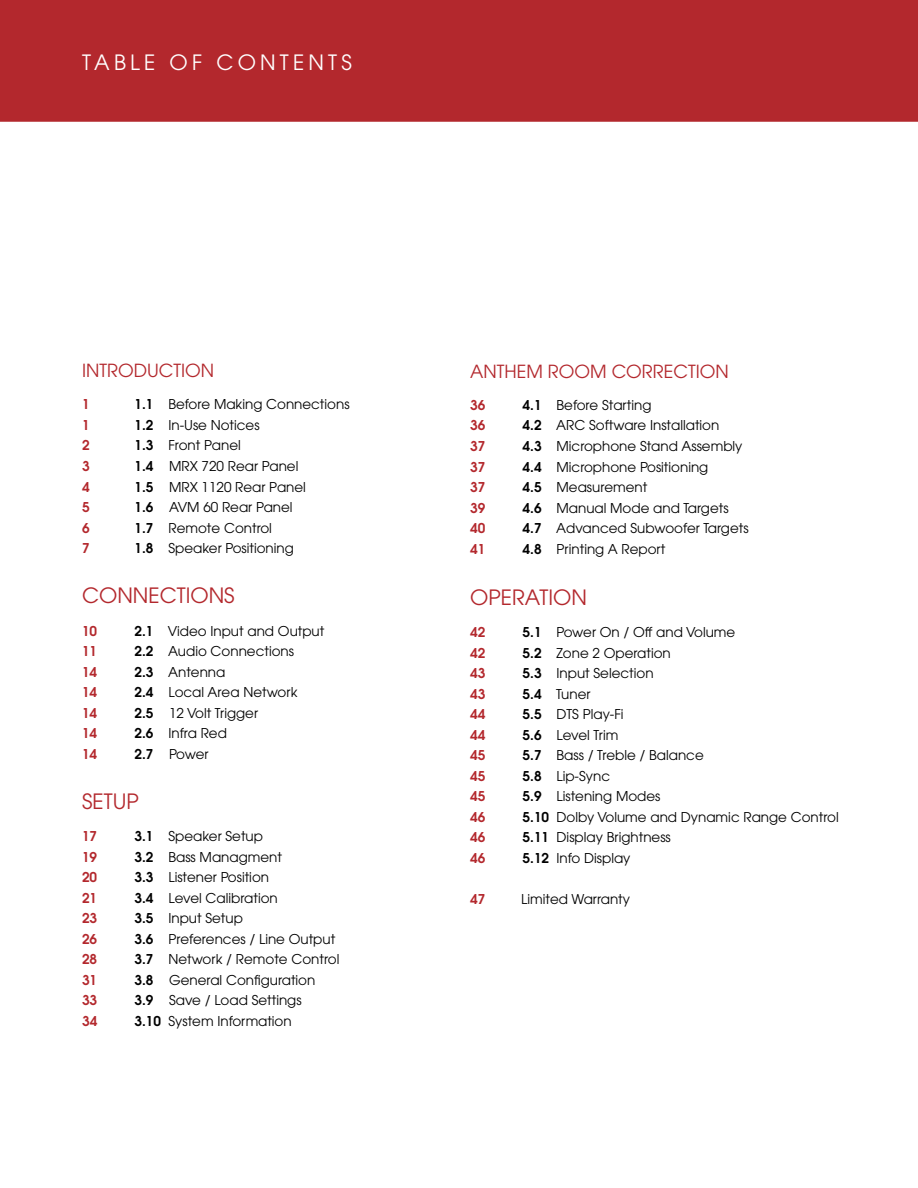
<style>
.page{position:relative;width:918px;height:1188px;background:#fff}
.page>*{position:absolute;margin:0;border:0;box-sizing:border-box;transform-origin:0 0}
.t1{font:21px "Avant Garde";color:#b3282d}
.t2{font:21px "Avant Garde";letter-spacing:.2em;color:#fff}
.t3{font:18px "Avant Garde";color:#b3282d}
.t4{font:13.5px "Avant Garde";color:#000}
.t5{font:600 13.5px "Avant Garde";color:#b3282d}
.s1{font-weight:600}
</style>
<div class="page">
<div style="left:0;top:0;width:918px;height:122px;background:#b3282d"></div>
<h1 class="t2" style="left:82px;top:50px;width:271px">TABLE OF CONTENTS</h1>
<h2 class="t3" style="left:82px;top:360px;width:134px">INTRODUCTION</h2>
<p class="t5" style="left:82px;top:396px;width:9px">1</p>
<p class="t4" style="left:135px;top:397px;width:217px"><span class="s1">1.1</span> Before Making Connections</p>
<p class="t5" style="left:82px;top:416px;width:9px">1</p>
<p class="t4" style="left:135px;top:417px;width:127px"><span class="s1">1.2</span> In-Use Notices</p>
<p class="t5" style="left:82px;top:437px;width:9px">2</p>
<p class="t4" style="left:135px;top:438px;width:108px"><span class="s1">1.3</span> Front Panel</p>
<p class="t5" style="left:82px;top:457px;width:9px">3</p>
<p class="t4" style="left:135px;top:458px;width:165px"><span class="s1">1.4</span> MRX 720 Rear Panel</p>
<p class="t5" style="left:82px;top:478px;width:9px">4</p>
<p class="t4" style="left:135px;top:479px;width:173px"><span class="s1">1.5</span> MRX 1120 Rear Panel</p>
<p class="t5" style="left:82px;top:498px;width:9px">5</p>
<p class="t4" style="left:135px;top:499px;width:160px"><span class="s1">1.6</span> AVM 60 Rear Panel</p>
<p class="t5" style="left:82px;top:519px;width:9px">6</p>
<p class="t4" style="left:135px;top:520px;width:139px"><span class="s1">1.7</span> Remote Control</p>
<p class="t5" style="left:82px;top:539px;width:9px">7</p>
<p class="t4" style="left:135px;top:540px;width:161px"><span class="s1">1.8</span> Speaker Positioning</p>
<h1 class="t1" style="left:82px;top:583px;width:154px">CONNECTIONS</h1>
<p class="t5" style="left:82px;top:622px;width:17px">10</p>
<p class="t4" style="left:135px;top:623px;width:191px"><span class="s1">2.1</span> Video Input and Output</p>
<p class="t5" style="left:82px;top:642px;width:17px">11</p>
<p class="t4" style="left:135px;top:643px;width:161px"><span class="s1">2.2</span> Audio Connections</p>
<p class="t5" style="left:82px;top:663px;width:17px">14</p>
<p class="t4" style="left:135px;top:664px;width:92px"><span class="s1">2.3</span> Antenna</p>
<p class="t5" style="left:82px;top:683px;width:17px">14</p>
<p class="t4" style="left:135px;top:684px;width:164px"><span class="s1">2.4</span> Local Area Network</p>
<p class="t5" style="left:82px;top:704px;width:17px">14</p>
<p class="t4" style="left:135px;top:705px;width:125px"><span class="s1">2.5</span> 12 Volt Trigger</p>
<p class="t5" style="left:82px;top:724px;width:17px">14</p>
<p class="t4" style="left:135px;top:725px;width:94px"><span class="s1">2.6</span> Infra Red</p>
<p class="t5" style="left:82px;top:745px;width:17px">14</p>
<p class="t4" style="left:135px;top:746px;width:76px"><span class="s1">2.7</span> Power</p>
<h1 class="t1" style="left:82px;top:789px;width:58px">SETUP</h1>
<p class="t5" style="left:82px;top:827px;width:17px">17</p>
<p class="t4" style="left:135px;top:828px;width:130px"><span class="s1">3.1</span> Speaker Setup</p>
<p class="t5" style="left:82px;top:848px;width:17px">19</p>
<p class="t4" style="left:135px;top:849px;width:149px"><span class="s1">3.2</span> Bass Managment</p>
<p class="t5" style="left:82px;top:868px;width:17px">20</p>
<p class="t4" style="left:135px;top:869px;width:136px"><span class="s1">3.3</span> Listener Position</p>
<p class="t5" style="left:82px;top:889px;width:17px">21</p>
<p class="t4" style="left:135px;top:890px;width:145px"><span class="s1">3.4</span> Level Calibration</p>
<p class="t5" style="left:82px;top:909px;width:17px">23</p>
<p class="t4" style="left:135px;top:910px;width:110px"><span class="s1">3.5</span> Input Setup</p>
<p class="t5" style="left:82px;top:930px;width:17px">26</p>
<p class="t4" style="left:135px;top:931px;width:202px"><span class="s1">3.6</span> Preferences / Line Output</p>
<p class="t5" style="left:82px;top:950px;width:17px">28</p>
<p class="t4" style="left:135px;top:951px;width:206px"><span class="s1">3.7</span> Network / Remote Control</p>
<p class="t5" style="left:82px;top:971px;width:17px">31</p>
<p class="t4" style="left:135px;top:972px;width:182px"><span class="s1">3.8</span> General Configuration</p>
<p class="t5" style="left:82px;top:991px;width:17px">33</p>
<p class="t4" style="left:135px;top:992px;width:169px"><span class="s1">3.9</span> Save / Load Settings</p>
<p class="t5" style="left:82px;top:1012px;width:17px">34</p>
<p class="t4" style="left:135px;top:1013px;width:159px"><span class="s1">3.10</span> System Information</p>
<h2 class="t3" style="left:470px;top:360px;width:260px">ANTHEM ROOM CORRECTION</h2>
<p class="t5" style="left:470px;top:396px;width:17px">36</p>
<p class="t4" style="left:523px;top:397px;width:130px"><span class="s1">4.1</span> Before Starting</p>
<p class="t5" style="left:470px;top:417px;width:17px">36</p>
<p class="t4" style="left:523px;top:418px;width:198px"><span class="s1">4.2</span> ARC Software Installation</p>
<p class="t5" style="left:470px;top:437px;width:17px">37</p>
<p class="t4" style="left:523px;top:438px;width:221px"><span class="s1">4.3</span> Microphone Stand Assembly</p>
<p class="t5" style="left:470px;top:458px;width:17px">37</p>
<p class="t4" style="left:523px;top:459px;width:187px"><span class="s1">4.4</span> Microphone Positioning</p>
<p class="t5" style="left:470px;top:478px;width:17px">37</p>
<p class="t4" style="left:523px;top:479px;width:126px"><span class="s1">4.5</span> Measurement</p>
<p class="t5" style="left:470px;top:499px;width:17px">39</p>
<p class="t4" style="left:523px;top:500px;width:207px"><span class="s1">4.6</span> Manual Mode and Targets</p>
<p class="t5" style="left:470px;top:519px;width:17px">40</p>
<p class="t4" style="left:523px;top:520px;width:228px"><span class="s1">4.7</span> Advanced Subwoofer Targets</p>
<p class="t5" style="left:470px;top:540px;width:17px">41</p>
<p class="t4" style="left:523px;top:541px;width:144px"><span class="s1">4.8</span> Printing A Report</p>
<h1 class="t1" style="left:470px;top:585px;width:118px">OPERATION</h1>
<p class="t5" style="left:470px;top:623px;width:17px">42</p>
<p class="t4" style="left:523px;top:624px;width:214px"><span class="s1">5.1</span> Power On / Off and Volume</p>
<p class="t5" style="left:470px;top:644px;width:17px">42</p>
<p class="t4" style="left:523px;top:645px;width:150px"><span class="s1">5.2</span> Zone 2 Operation</p>
<p class="t5" style="left:470px;top:664px;width:17px">43</p>
<p class="t4" style="left:523px;top:665px;width:132px"><span class="s1">5.3</span> Input Selection</p>
<p class="t5" style="left:470px;top:685px;width:17px">43</p>
<p class="t4" style="left:523px;top:686px;width:69px"><span class="s1">5.4</span> Tuner</p>
<p class="t5" style="left:470px;top:705px;width:17px">44</p>
<p class="t4" style="left:523px;top:706px;width:102px"><span class="s1">5.5</span> DTS Play-Fi</p>
<p class="t5" style="left:470px;top:726px;width:17px">44</p>
<p class="t4" style="left:523px;top:727px;width:97px"><span class="s1">5.6</span> Level Trim</p>
<p class="t5" style="left:470px;top:746px;width:17px">45</p>
<p class="t4" style="left:523px;top:747px;width:183px"><span class="s1">5.7</span> Bass / Treble / Balance</p>
<p class="t5" style="left:470px;top:767px;width:17px">45</p>
<p class="t4" style="left:523px;top:768px;width:89px"><span class="s1">5.8</span> Lip-Sync</p>
<p class="t5" style="left:470px;top:788px;width:17px">45</p>
<p class="t4" style="left:523px;top:788px;width:139px"><span class="s1">5.9</span> Listening Modes</p>
<p class="t5" style="left:470px;top:808px;width:17px">46</p>
<p class="t4" style="left:523px;top:809px;width:318px"><span class="s1">5.10</span> Dolby Volume and Dynamic Range Control</p>
<p class="t5" style="left:470px;top:829px;width:17px">46</p>
<p class="t4" style="left:523px;top:829px;width:150px"><span class="s1">5.11</span> Display Brightness</p>
<p class="t5" style="left:470px;top:849px;width:17px">46</p>
<p class="t4" style="left:523px;top:850px;width:109px"><span class="s1">5.12</span> Info Display</p>
<p class="t5" style="left:470px;top:890px;width:17px">47</p>
<p class="t4" style="left:521px;top:891px;width:110px">Limited Warranty</p>
</div>
